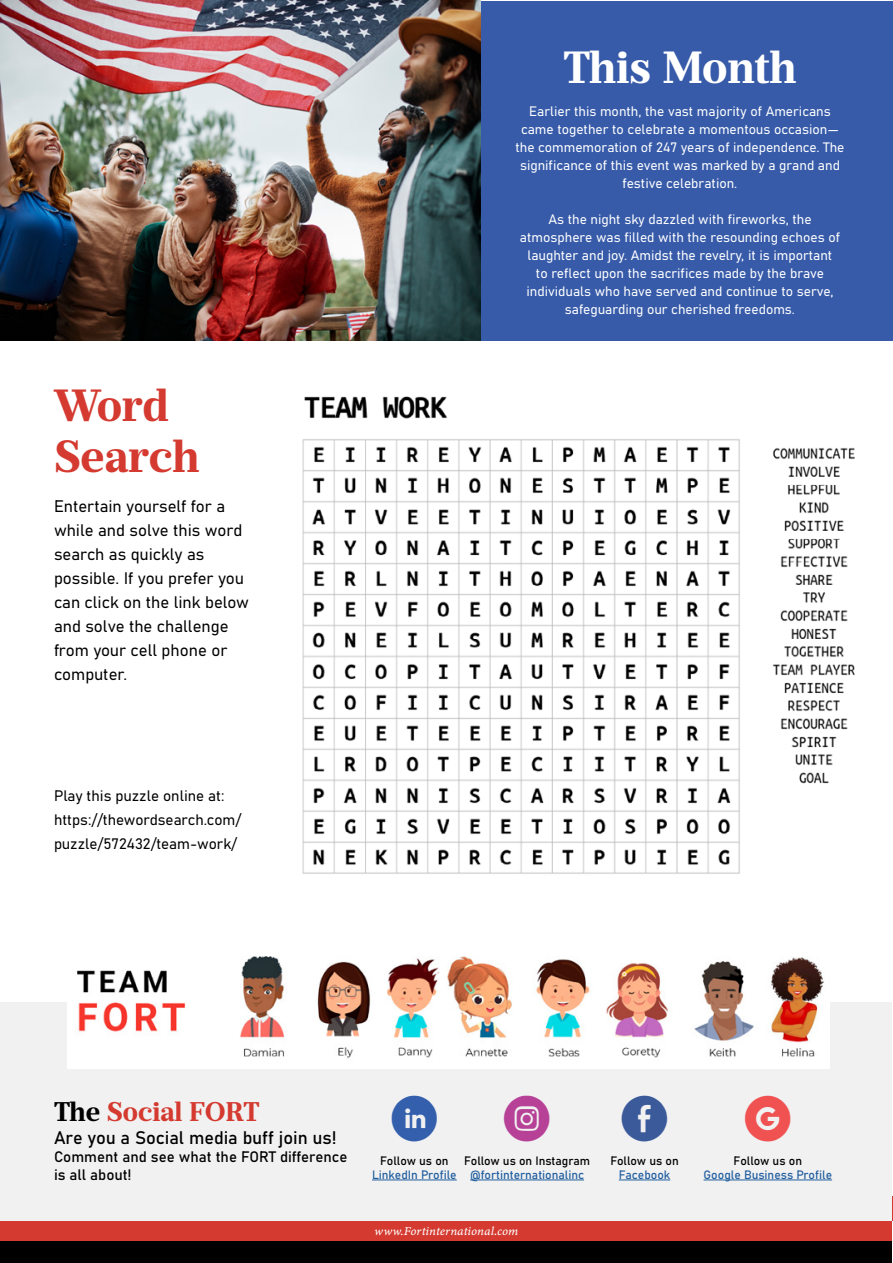
<style>
.page{position:relative;width:893px;height:1263px;background:#fff}
.page>*{position:absolute;margin:0;border:0;box-sizing:border-box;transform-origin:0 0}
.t1{font:700 45px/51px "Prumo Text";letter-spacing:-.01em;color:#d43a30}
.t2{font:700 45px "Prumo Text";letter-spacing:-.005em;color:#fff}
.t3{font:45px "Social Media Circled";color:#335fac}
.t4{font:45px "Social Media Circled";color:#f05151}
.t5{font:45px "Social Media Circled";color:#3a5a9a}
.t6{font:45px "Social Media Circled";color:#b64197}
.t7{font:700 27px "Prumo Text";letter-spacing:-.005em;color:#d43a2f}
.t8{font:18px "Bahnschrift";color:#000}
.t9{font:16.5px/24px "Bahnschrift";color:#000}
.t10{font:15px/24px "Bahnschrift";color:#000}
.t11{font:13.5px/18px "Bahnschrift";color:#fff;text-align:center}
.t12{font:12px "Bahnschrift";color:#215e9e}
.t13{font:12px "Bahnschrift";color:#000}
.t14{font:italic 12px "Minion Variable Concept";color:#fff}
.s1{color:#000}
</style>
<div class="page">
<div style="left:1px;top:1px;width:892px;height:340px;background:#375ba9"></div>
<div style="left:1px;top:1002px;width:891px;height:260px;background:#f1f1f2"></div>
<img style="left:67px;top:956px;width:762px;height:112px">
<div style="left:1px;top:1221px;width:891px;height:20px;background:#d43a30"></div>
<div style="left:1px;top:1241px;width:891px;height:22px;background:#000"></div>
<hr style="left:372px;top:1180px;width:85px;height:1px;background:#215e9e">
<hr style="left:704px;top:1180px;width:128px;height:1px;background:#215e9e">
<hr style="left:619px;top:1180px;width:51px;height:1px;background:#215e9e">
<hr style="left:470px;top:1180px;width:114px;height:1px;background:#215e9e">
<img style="left:302px;top:396px;width:553px;height:478px">
<img style="left:1px;top:1px;width:480px;height:340px">
<h1 class="t1" style="left:54px;top:381px;width:147px">Word<br>Search</h1>
<p class="t9" style="left:54px;top:493px;width:197px">Entertain yourself for a while and solve this word search as quickly as possible. If you prefer you can click on the link below and solve the challenge from your cell phone or computer.</p>
<p class="t10" style="left:54px;top:783px;width:189px">Play this puzzle online at: https://thewordsearch.com/ puzzle/572432/team-work/</p>
<h1 class="t2" style="left:563px;top:41px;width:235px">This Month</h1>
<p class="t11" style="left:515px;top:101px;width:331px">Earlier this month, the vast majority of Americans came together to celebrate a momentous occasion— the commemoration of 247 years of independence. The significance of this event was marked by a grand and festive celebration.</p>
<p class="t11" style="left:520px;top:209px;width:322px">As the night sky dazzled with fireworks, the atmosphere was filled with the resounding echoes of laughter and joy. Amidst the revelry, it is important<br>to reflect upon the sacrifices made by the brave individuals who have served and continue to serve, safeguarding our cherished freedoms.</p>
<h2 class="t7" style="left:54px;top:1096px;width:207px"><span class="s1">The</span> Social FORT</h2>
<h3 class="t8" style="left:54px;top:1124px;width:284px">Are you a Social media buff join us!</h3>
<p class="t10" style="left:54px;top:1146px;width:295px;line-height:18px">Comment and see what the FORT difference is all about!</p>
<h1 class="t3" style="left:391px;top:1095px;width:49px">C</h1>
<p class="t13" style="left:380px;top:1151px;width:70px">Follow us on</p>
<p class="t12" style="left:372px;top:1166px;width:86px">LinkedIn Profile</p>
<h1 class="t6" style="left:504px;top:1095px;width:49px">Q</h1>
<p class="t13" style="left:464px;top:1151px;width:128px">Follow us on Instagram</p>
<p class="t12" style="left:470px;top:1166px;width:115px">@fortinternationalinc</p>
<p class="t14" style="left:375px;top:1223px;width:145px">www.Fortinternational.com</p>
<h1 class="t5" style="left:621px;top:1095px;width:49px">E</h1>
<p class="t13" style="left:610px;top:1151px;width:70px">Follow us on</p>
<p class="t12" style="left:619px;top:1166px;width:53px">Facebook</p>
<h1 class="t4" style="left:744px;top:1095px;width:49px">q</h1>
<p class="t13" style="left:734px;top:1151px;width:70px">Follow us on</p>
<p class="t12" style="left:704px;top:1166px;width:130px">Google Business Profile</p>
</div>
